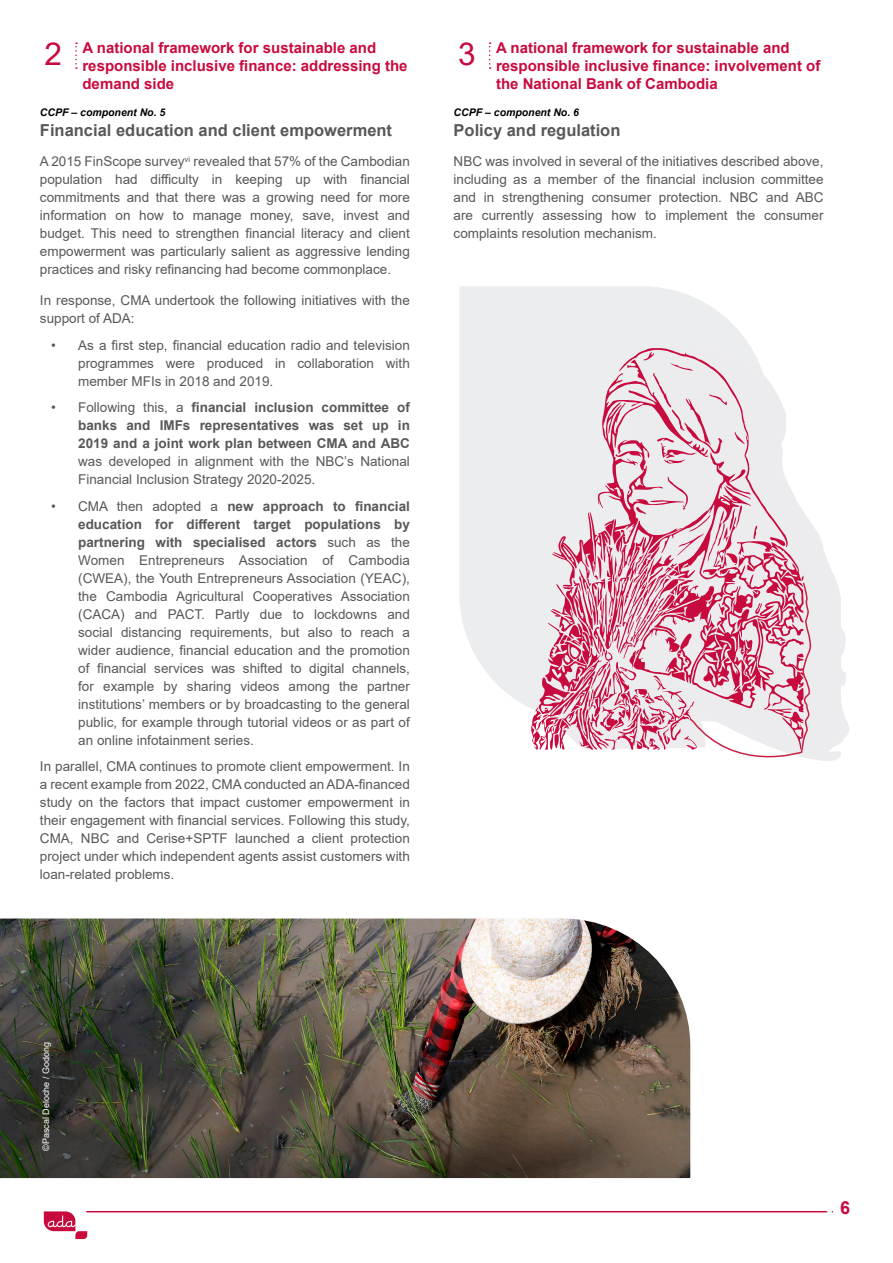
<style>
.page{position:relative;width:893px;height:1263px;background:#fff}
.page>*{position:absolute;margin:0;border:0;box-sizing:border-box;transform-origin:0 0}
.t1{font:31.5px "Arial";color:#c80b3e}
.t2{font:700 18px "Arial";color:#c80b3e}
.paragraphe_texte{font:700 16.5px "Arial";color:#57585a}
.paragraphe_texte-2{font:700 15px/18px "Arial";color:#c80b3e}
.paragraphe_texte-3{font:13.5px/18px "Arial";color:#57585a;text-align:justify}
.t3{font:700 13.5px/18px "Arial";color:#57585a;text-align:justify}
.paragraphe_texte-4{font:italic 700 10.5px "Arial";color:#000}
.notes_bas_de_page{font:9px "Arial";color:#fff}
.s1{font-weight:400}
.s2{font-weight:700}
</style>
<div class="page">
<svg style="left:44px;top:1211px;width:43px;height:28px"></svg>
<hr style="left:87px;top:1211px;width:740px;height:1px;background:#c80b3e">
<img style="left:0;top:918px;width:690px;height:260px">
<svg style="left:75px;top:43px;width:2px;height:26px"></svg>
<svg style="left:489px;top:43px;width:2px;height:26px"></svg>
<svg style="left:459px;top:286px;width:285px;height:422px;background:#edeeef"></svg>
<svg style="left:550px;top:338px;width:299px;height:423px"></svg>
<svg style="left:531px;top:348px;width:274px;height:402px;background:#e5beca"></svg>
<svg style="left:688px;top:581px;width:124px;height:180px;background:#e3aebd"></svg>
<p class="t1" style="left:44px;top:33px;width:19px">2</p>
<p class="t1" style="left:458px;top:33px;width:19px">3</p>
<p class="paragraphe_texte-2" style="left:82px;top:39px;width:327px">A national framework for sustainable and responsible inclusive finance: addressing the demand side</p>
<p class="paragraphe_texte-4" style="left:40px;top:105px;width:127px">CCPF – component No. 5</p>
<p class="paragraphe_texte" style="left:40px;top:118px;width:354px">Financial education and client empowerment</p>
<p class="paragraphe_texte-3" style="left:40px;top:152px;width:371px">A 2015 FinScope survey<sup>vi</sup> revealed that 57% of the Cambodian population had difficulty in keeping up with financial commitments and that there was a growing need for more information on how to manage money, save, invest and budget. This need to strengthen financial literacy and client empowerment was particularly salient as aggressive lending practices and risky refinancing had become commonplace.</p>
<p class="paragraphe_texte-3" style="left:40px;top:291px;width:371px">In response, CMA undertook the following initiatives with the support of ADA:</p>
<p class="paragraphe_texte-3" style="left:78px;top:336px;width:333px;text-indent:-27px">• As a first step, financial education radio and television programmes were produced in collaboration with member MFIs in 2018 and 2019.</p>
<p class="t3" style="left:78px;top:398px;width:333px;text-indent:-27px"><span class="s1">• Following this, a</span> financial inclusion committee of banks and IMFs representatives was set up in 2019 and a joint work plan between CMA and ABC <span class="s1">was developed in alignment with the NBC’s National Financial Inclusion Strategy 2020-2025.</span></p>
<p class="paragraphe_texte-3" style="left:78px;top:497px;width:333px;text-indent:-27px">• CMA then adopted a <span class="s2">new approach to financial education for different target populations by partnering with specialised actors</span> such as the Women Entrepreneurs Association of Cambodia (CWEA), the Youth Entrepreneurs Association (YEAC), the Cambodia Agricultural Cooperatives Association (CACA) and PACT. Partly due to lockdowns and social distancing requirements, but also to reach a wider audience, financial education and the promotion of financial services was shifted to digital channels, for example by sharing videos among the partner institutions’ members or by broadcasting to the general public, for example through tutorial videos or as part of an online infotainment series.</p>
<p class="paragraphe_texte-3" style="left:40px;top:757px;width:371px">In parallel, CMA continues to promote client empowerment. In a recent example from 2022, CMA conducted an ADA-financed study on the factors that impact customer empowerment in their engagement with financial services. Following this study, CMA, NBC and Cerise+SPTF launched a client protection project under which independent agents assist customers with loan-related problems.</p>
<p class="paragraphe_texte-2" style="left:496px;top:39px;width:326px">A national framework for sustainable and responsible inclusive finance: involvement of the National Bank of Cambodia</p>
<p class="paragraphe_texte-4" style="left:454px;top:105px;width:127px">CCPF – component No. 6</p>
<p class="paragraphe_texte" style="left:454px;top:118px;width:168px">Policy and regulation</p>
<p class="paragraphe_texte-3" style="left:454px;top:152px;width:371px">NBC was involved in several of the initiatives described above, including as a member of the financial inclusion committee and in strengthening consumer protection. NBC and ABC are currently assessing how to implement the consumer complaints resolution mechanism.</p>
<p class="notes_bas_de_page" style="left:40px;top:1151px;width:110px;rotate:-90deg">©Pascal Deloche / Godong</p>
<p class="t2" style="left:840px;top:1195px;width:12px">6</p>
</div>
